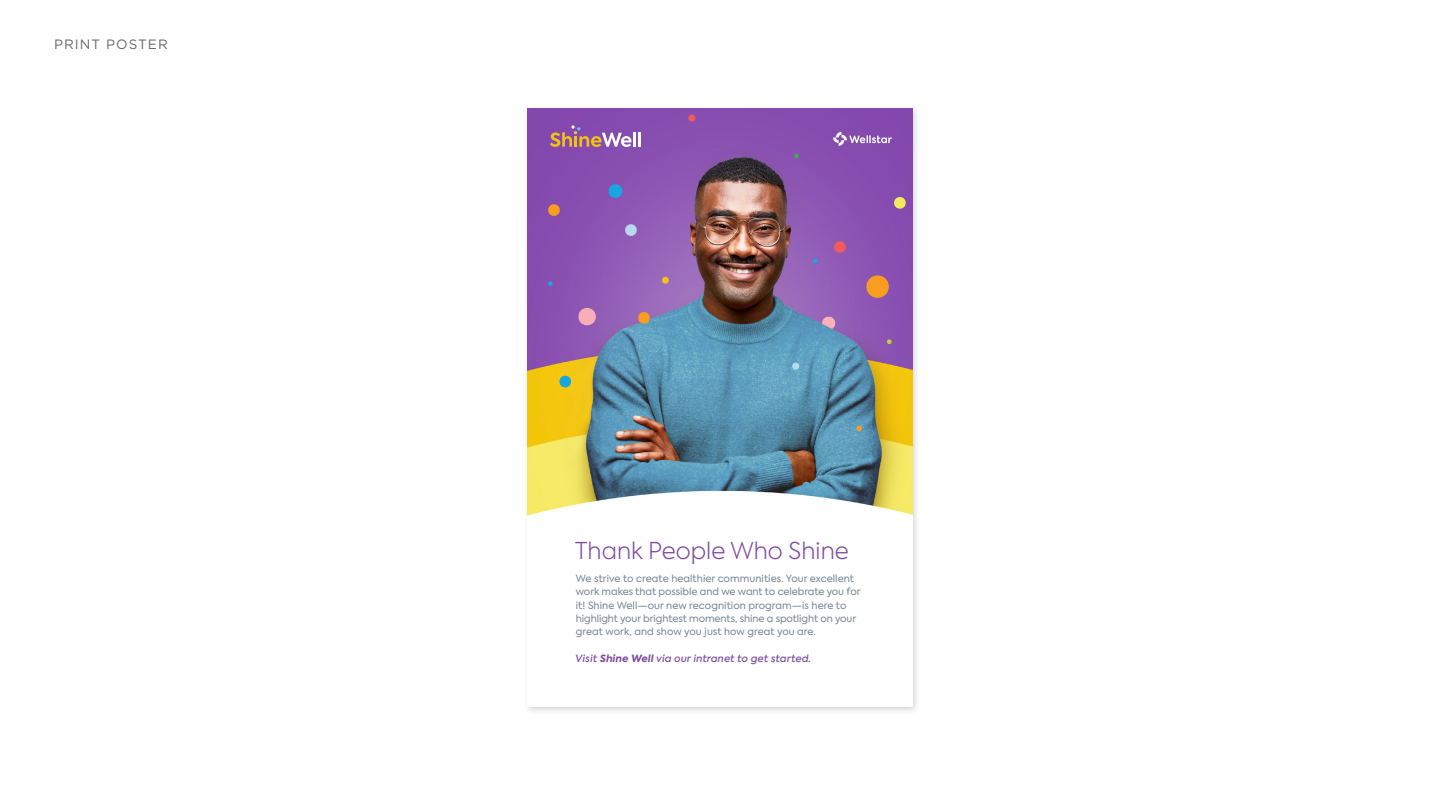
<style>
.page{position:relative;width:1440px;height:810px;background:#fff}
.page>*{position:absolute;margin:0;border:0;box-sizing:border-box;transform-origin:0 0}
.t1{font:300 23.1px "Axiforma";color:#7f4b9d}
.PAGE_HEADEERS{font:13.5px "Gotham";letter-spacing:.075em;color:#666}
.t2{font:9.9px/13.4px "Axiforma";letter-spacing:-.005em;color:#768593}
.t3{font:italic 500 9.9px "Axiforma";letter-spacing:.015em;color:#7d4c9e}
.s1{font-weight:800}
</style>
<div class="page">
<div style="left:523px;top:104px;width:398px;height:612px;background:#231f20;opacity:.2"></div>
<img style="left:528px;top:109px;width:384px;height:598px">
<svg style="left:833px;top:132px;width:59px;height:14px"></svg>
<svg style="left:833px;top:241px;width:13px;height:13px"></svg>
<svg style="left:893px;top:196px;width:13px;height:13px"></svg>
<svg style="left:865px;top:274px;width:25px;height:25px"></svg>
<svg style="left:548px;top:281px;width:5px;height:5px"></svg>
<svg style="left:794px;top:153px;width:5px;height:5px"></svg>
<svg style="left:813px;top:258px;width:5px;height:5px"></svg>
<svg style="left:886px;top:339px;width:6px;height:5px"></svg>
<svg style="left:856px;top:425px;width:6px;height:7px"></svg>
<svg style="left:792px;top:362px;width:7px;height:8px"></svg>
<svg style="left:688px;top:114px;width:8px;height:8px"></svg>
<svg style="left:559px;top:375px;width:13px;height:13px"></svg>
<svg style="left:637px;top:311px;width:13px;height:13px"></svg>
<svg style="left:624px;top:224px;width:13px;height:13px"></svg>
<svg style="left:577px;top:307px;width:20px;height:19px"></svg>
<svg style="left:608px;top:183px;width:15px;height:16px"></svg>
<svg style="left:547px;top:204px;width:13px;height:13px"></svg>
<svg style="left:661px;top:276px;width:8px;height:8px"></svg>
<svg style="left:550px;top:125px;width:81px;height:22px"></svg>
<hr style="left:633px;top:132px;width:3px;height:15px;background:#fff">
<hr style="left:638px;top:132px;width:3px;height:15px;background:#fff">
<p class="PAGE_HEADEERS" style="left:54px;top:35px;width:115px">PRINT POSTER</p>
<p class="t1" style="left:575px;top:536px;width:275px">Thank People Who Shine</p>
<p class="t2" style="left:576px;top:572px;width:286px">We strive to create healthier communities. Your excellent work makes that possible and we want to celebrate you for it! Shine Well—our new recognition program—is here to highlight your brightest moments, shine a spotlight on your great work, and show you just how great you are.</p>
<p class="t3" style="left:575px;top:652px;width:237px">Visit <span class="s1">Shine Well</span> via our intranet to get started.</p>
</div>
